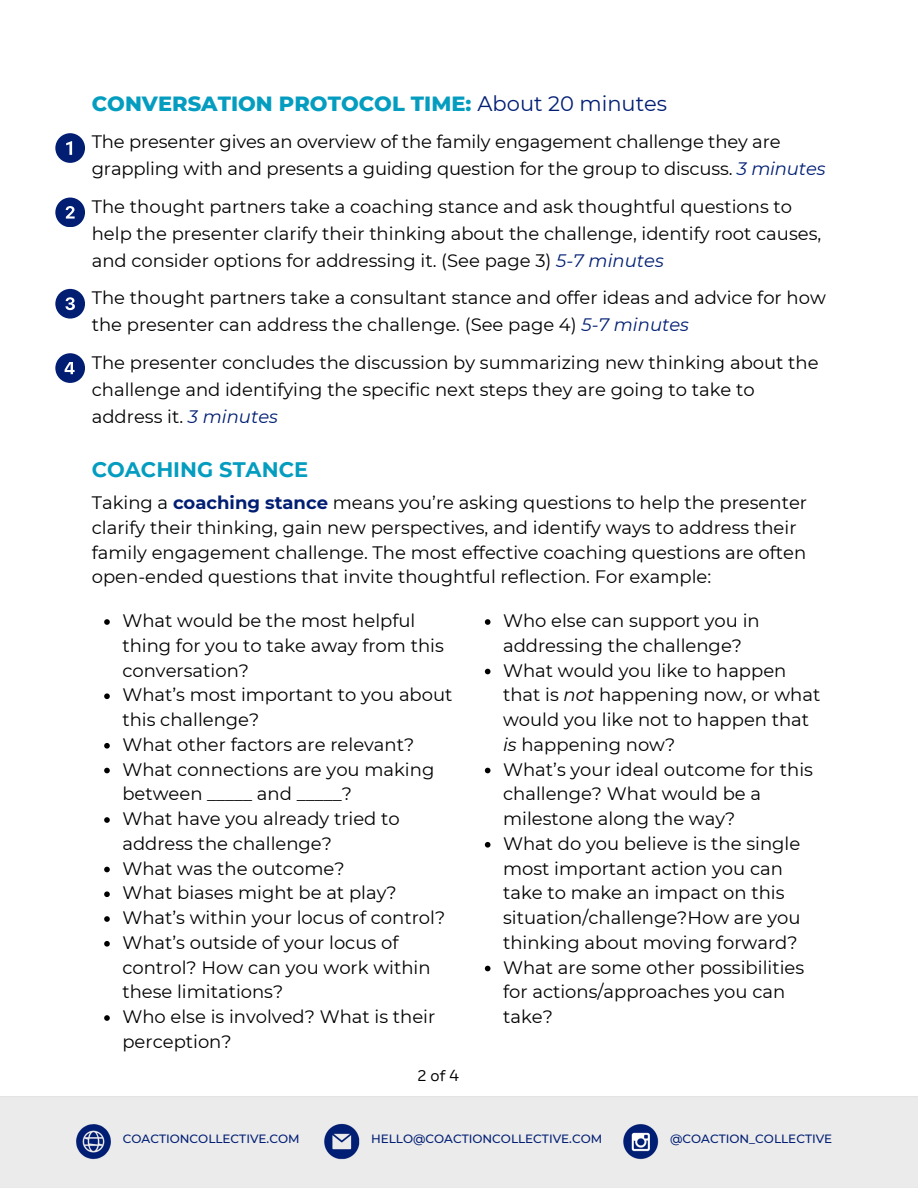
<style>
.page{position:relative;width:918px;height:1188px;background:#fff}
.page>*{position:absolute;margin:0;border:0;box-sizing:border-box;transform-origin:0 0}
.t1{font:800 21px "Montserrat";color:#049dc0}
.t2{font:700 21px "Montserrat";color:#049dc0}
.t3{font:18px/24.8px "Montserrat";color:#000}
.t4{font:15px "Binate Display";color:#000}
.t5{font:500 12px "Montserrat";color:#011e73}
.s1{font-weight:400;color:#011e73}
.s2{font-style:italic;color:#011e73}
.s3{font-weight:700;color:#011e73}
.s4{font-style:italic}
</style>
<div class="page">
<svg style="left:55px;top:133px;width:30px;height:29px"></svg>
<svg style="left:55px;top:198px;width:30px;height:29px"></svg>
<svg style="left:55px;top:289px;width:30px;height:29px"></svg>
<svg style="left:55px;top:353px;width:30px;height:29px"></svg>
<svg style="left:104px;top:619px;width:6px;height:6px"></svg>
<svg style="left:104px;top:693px;width:6px;height:6px"></svg>
<svg style="left:104px;top:743px;width:6px;height:6px"></svg>
<svg style="left:104px;top:768px;width:6px;height:5px"></svg>
<svg style="left:104px;top:817px;width:6px;height:6px"></svg>
<svg style="left:104px;top:867px;width:6px;height:5px"></svg>
<svg style="left:104px;top:891px;width:6px;height:6px"></svg>
<svg style="left:104px;top:916px;width:6px;height:6px"></svg>
<svg style="left:104px;top:941px;width:6px;height:6px"></svg>
<svg style="left:104px;top:1015px;width:6px;height:6px"></svg>
<svg style="left:485px;top:619px;width:5px;height:6px"></svg>
<svg style="left:485px;top:669px;width:5px;height:5px"></svg>
<svg style="left:485px;top:768px;width:5px;height:5px"></svg>
<svg style="left:485px;top:842px;width:5px;height:6px"></svg>
<svg style="left:485px;top:966px;width:5px;height:5px"></svg>
<div style="left:0;top:1096px;width:918px;height:92px;background:#ebebeb"></div>
<p class="t1" style="left:92px;top:91px;width:577px">CONVERSATION PROTOCOL TIME: <span class="s1">About 20 minutes</span></p>
<p class="t3" style="left:92px;top:129px;width:735px;line-height:27px">The presenter gives an overview of the family engagement challenge they are grappling with and presents a guiding question for the group to discuss. <span class="s2">3 minutes</span></p>
<h3 class="t3" style="left:92px;top:193px;width:731px;line-height:27px">The thought partners take a coaching stance and ask thoughtful questions to help the presenter clarify their thinking about the challenge, identify root causes, and consider options for addressing it. (See page 3) <span class="s2">5-7 minutes</span></h3>
<p class="t3" style="left:92px;top:284px;width:736px;line-height:27px">The thought partners take a consultant stance and offer ideas and advice for how the presenter can address the challenge. (See page 4) <span class="s2">5-7 minutes</span></p>
<h3 class="t3" style="left:92px;top:349px;width:728px;line-height:27px">The presenter concludes the discussion by summarizing new thinking about the challenge and identifying the specific next steps they are going to take to address it. <span class="s2">3 minutes</span></h3>
<p class="t2" style="left:92px;top:457px;width:218px">COACHING STANCE</p>
<p class="t3" style="left:92px;top:490px;width:717px">Taking a <span class="s3">coaching stance</span> means you’re asking questions to help the presenter clarify their thinking, gain new perspectives, and identify ways to address their family engagement challenge. The most effective coaching questions are often open-ended questions that invite thoughtful reflection. For example:</p>
<h3 class="t3" style="left:122px;top:608px;width:323px">What would be the most helpful thing for you to take away from this conversation?</h3>
<p class="t3" style="left:122px;top:683px;width:332px">What’s most important to you about this challenge?</p>
<h3 class="t3" style="left:122px;top:732px;width:293px">What other factors are relevant?</h3>
<p class="t3" style="left:122px;top:757px;width:313px">What connections are you making between _____ and _____?</p>
<h3 class="t3" style="left:122px;top:806px;width:279px">What have you already tried to address the challenge?</h3>
<p class="t3" style="left:122px;top:856px;width:224px">What was the outcome?</p>
<p class="t3" style="left:122px;top:881px;width:276px">What biases might be at play?</p>
<p class="t3" style="left:122px;top:905px;width:324px">What’s within your locus of control?</p>
<p class="t3" style="left:122px;top:930px;width:310px">What’s outside of your locus of control? How can you work within these limitations?</p>
<p class="t3" style="left:122px;top:1004px;width:314px">Who else is involved? What is their perception?</p>
<p class="t3" style="left:503px;top:608px;width:258px">Who else can support you in addressing the challenge?</p>
<p class="t3" style="left:503px;top:658px;width:319px">What would you like to happen that is <span class="s4">not</span> happening now, or what would you like not to happen that <span class="s4">is</span> happening now?</p>
<p class="t3" style="left:503px;top:757px;width:311px">What’s your ideal outcome for this challenge? What would be a milestone along the way?</p>
<p class="t3" style="left:503px;top:831px;width:299px">What do you believe is the single most important action you can take to make an impact on this situation/challenge?How are you thinking about moving forward?</p>
<p class="t3" style="left:503px;top:955px;width:303px">What are some other possibilities for actions/approaches you can take?</p>
<h4 class="t4" style="left:418px;top:1061px;width:43px">2of4</h4>
<p class="t5" style="left:123px;top:1131px;width:178px">COACTIONCOLLECTIVE.COM</p>
<p class="t5" style="left:371px;top:1131px;width:233px">HELLO@COACTIONCOLLECTIVE.COM</p>
<p class="t5" style="left:670px;top:1131px;width:164px">@COACTION_COLLECTIVE</p>
</div>
